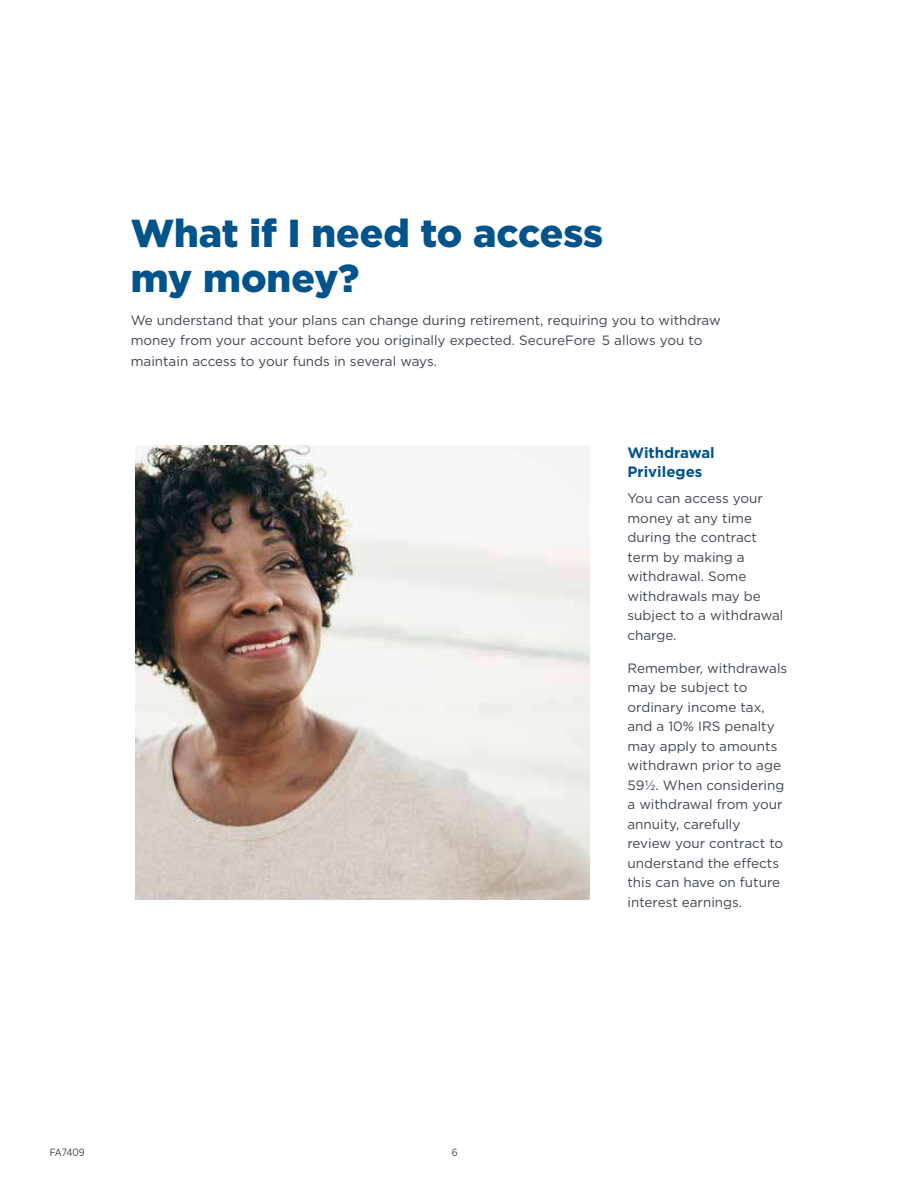
<style>
.page{position:relative;width:918px;height:1188px;background:#fff}
.page>*{position:absolute;margin:0;border:0;box-sizing:border-box;transform-origin:0 0}
.t1{font:900 39px/45px "Gotham";color:#00538b}
.t2{font:700 15px/19.5px "Gotham";color:#00538b}
.t3{font:13.5px/19.5px "Gotham";color:#3e444f}
.t4{font:10.5px "Gotham Narrow";color:#3e444f}
</style>
<div class="page">
<img style="left:135px;top:446px;width:454px;height:454px">
<h1 class="t1" style="left:131px;top:213px;width:474px">What if I need to access my money?</h1>
<p class="t3" style="left:131px;top:311px;width:592px">We understand that your plans can change during retirement, requiring you to withdraw money from your account before you originally expected. SecureFore 5 allows you to</p>
<p class="t3" style="left:131px;top:352px;width:308px">maintain access to your funds in several ways.</p>
<p class="t4" style="left:50px;top:1148px;width:37px">FA7409</p>
<p class="t4" style="left:452px;top:1148px;width:7px">6</p>
<p class="t2" style="left:627px;top:443px;width:89px">Withdrawal<br>Privileges</p>
<p class="t3" style="left:627px;top:489px;width:157px">You can access your money at any time during the contract term by making a withdrawal. Some withdrawals may be subject to a withdrawal charge.</p>
<p class="t3" style="left:627px;top:659px;width:161px">Remember, withdrawals may be subject to ordinary income tax, and a 10% IRS penalty may apply to amounts withdrawn prior to age<br>59½. When considering a withdrawal from your annuity, carefully review your contract to understand the effects this can have on future interest earnings.</p>
</div>
